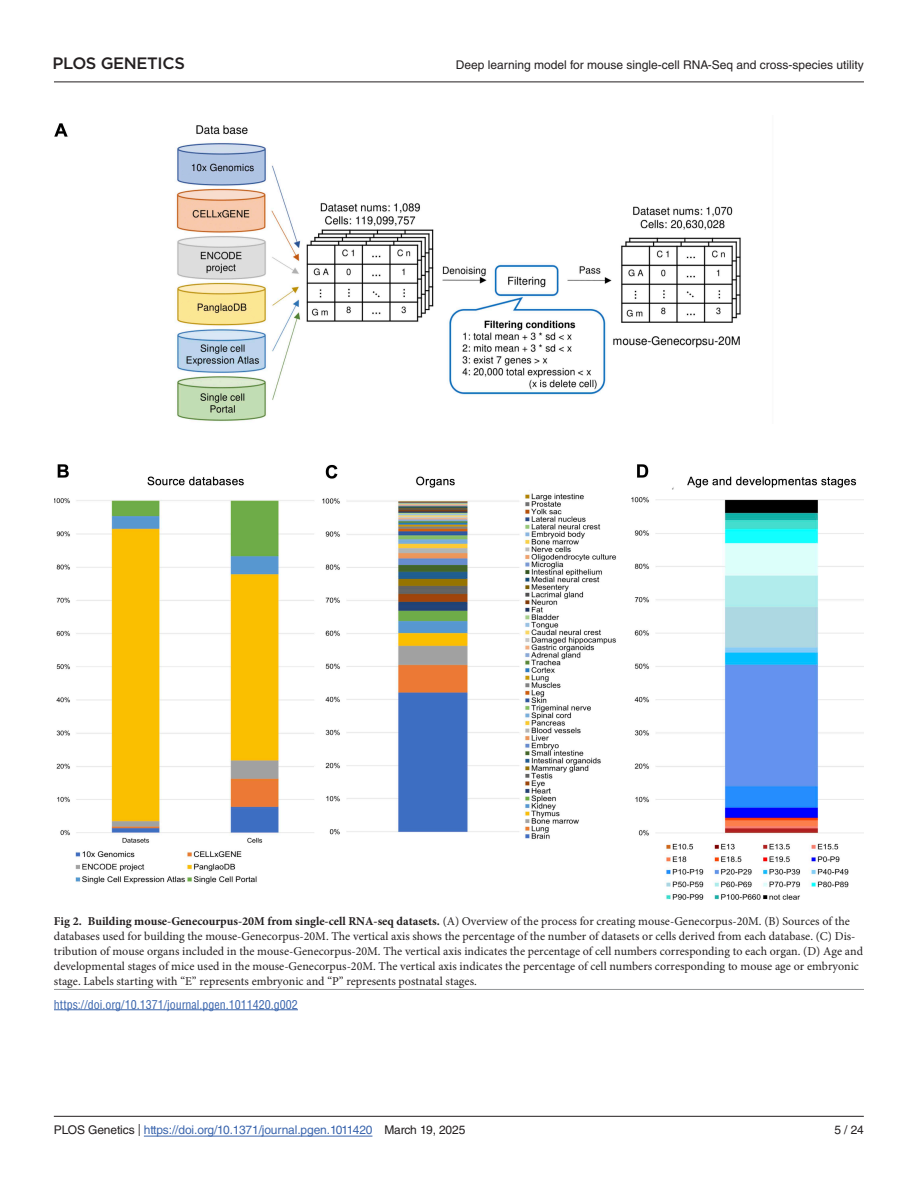
<style>
.page{position:relative;width:918px;height:1188px;background:#fff}
.page>*{position:absolute;margin:0;border:0;box-sizing:border-box;transform-origin:0 0}
.t1{font:500 16.5px "Gotham";letter-spacing:-.02em;color:#231f20}
.FigCapt{font:12px/15px "Minion Pro";color:#231f20}
.t2{font:12px "Helvetica LT Std";color:#231f20}
.t3{font:12px "Helvetica LT Std";letter-spacing:-.01em;color:#3a65ad}
.Fig_Soruce{font:condensed 12px "Helvetica LT Std";color:#3a65ad}
.s1{font-weight:700}
.s2{color:#231f20}
.s3{font-family:"Minion Pro";color:#231f20}
</style>
<div class="page">
<hr style="left:54px;top:1116px;width:810px;height:1px;background:#231f20">
<hr style="left:144px;top:1136px;width:228px;height:1px;background:#3a65ad">
<hr style="left:54px;top:82px;width:810px;height:1px;background:#231f20">
<img style="left:54px;top:123px;width:810px;height:776px">
<hr style="left:54px;top:989px;width:810px;height:1px;background:#939698">
<hr style="left:54px;top:1009px;width:244px;height:1px;background:#3a65ad">
<h1 class="t1" style="left:52px;top:54px;width:132px">PLOS GENETICS</h1>
<p class="t2" style="left:456px;top:58px;width:410px">Deep learning model for mouse single-cell RNA-Seq and cross-species utility</p>
<p class="FigCapt" style="left:54px;top:913px;width:811px"><span class="s1">Fig 2. Building mouse-Genecourpus-20M from single-cell RNA-seq datasets.</span> (A) Overview of the process for creating mouse-Genecorpus-20M. (B) Sources of the databases used for building the mouse-Genecorpus-20M. The vertical axis shows the percentage of the number of datasets or cells derived from each database. (C) Dis&shy;tribution of mouse organs included in the mouse-Genecorpus-20M. The vertical axis indicates the percentage of cell numbers corresponding to each organ. (D) Age and developmental stages of mice used in the mouse-Genecorpus-20M. The vertical axis indicates the percentage of cell numbers corresponding to mouse age or embryonic stage. Labels starting with “E” represents embryonic and “P” represents postnatal stages.</p>
<p class="Fig_Soruce" style="left:54px;top:997px;width:245px">https://doi.org/10.1371/journal.pgen.1011420.g002</p>
<p class="t3" style="left:54px;top:1123px;width:413px"><span class="s2">PLOS Genetics</span> <span class="s3">|</span> https://doi.org/10.1371/journal.pgen.1011420 <span class="s2">March 19, 2025</span></p>
<p class="t2" style="left:835px;top:1123px;width:31px">5 / 24</p>
</div>
